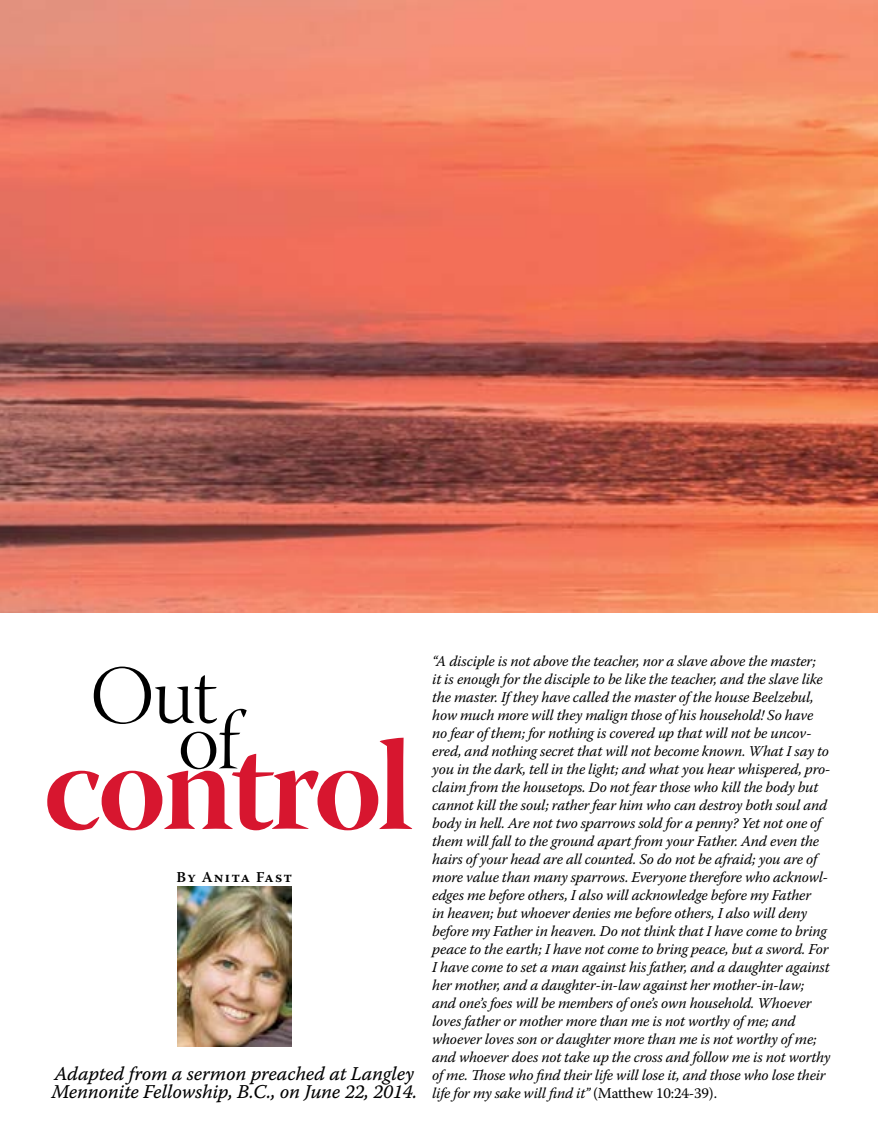
<style>
.page{position:relative;width:878px;height:1148px;background:#fff}
.page>*{position:absolute;margin:0;border:0;box-sizing:border-box;transform-origin:0 0}
.t1{font:129px "Warnock Pro Bold Disp";letter-spacing:-.03em;color:#d7162f}
.t2{font:82.5px "Warnock Pro Light Disp";color:#000}
.t3{font:19.5px/18px "Warnock Pro It Capt";letter-spacing:-.015em;color:#000}
.t4{font:italic 15px/18px "Warnock Pro";letter-spacing:-.01em;color:#000}
.t5{font:600 15px "Warnock Pro";letter-spacing:.09em;color:#000}
.s1{font-style:normal}
</style>
<div class="page">
<img style="left:0;top:0;width:878px;height:612px">
<img style="left:177px;top:886px;width:114px;height:161px">
<h2 class="t2" style="left:91px;top:651px;width:128px">Out</h2>
<p class="t4" style="left:432px;top:652px;width:400px">“A disciple is not above the teacher, nor a slave above the master;<br>it is enough for the disciple to be like the teacher, and the slave like the master. If they have called the master of the house Beelzebul, how much more will they malign those of his household! So have no fear of them; for nothing is covered up that will not be uncov&shy;ered, and nothing secret that will not become known. What I say to you in the dark, tell in the light; and what you hear whispered, pro&shy;claim from the housetops. Do not fear those who kill the body but cannot kill the soul; rather fear him who can destroy both soul and body in hell. Are not two sparrows sold for a penny? Yet not one of them will fall to the ground apart from your Father. And even the hairs of your head are all counted. So do not be afraid; you are of more value than many sparrows. Everyone therefore who acknowl&shy;edges me before others, I also will acknowledge before my Father<br>in heaven; but whoever denies me before others, I also will deny before my Father in heaven. Do not think that I have come to bring peace to the earth; I have not come to bring peace, but a sword. For I have come to set a man against his father, and a daughter against her mother, and a daughter-in-law against her mother-in-law; and one’s foes will be members of one’s own household. Whoever loves father or mother more than me is not worthy of me; and whoever loves son or daughter more than me is not worthy of me; and whoever does not take up the cross and follow me is not worthy of me. Those who find their life will lose it, and those who lose their life for my sake will find it” <span class="s1">(Matthew 10:24-39).</span></p>
<h2 class="t2" style="left:178px;top:697px;width:62px">of</h2>
<h1 class="t1" style="left:44px;top:708px;width:370px">control</h1>
<p class="t5" style="left:176px;top:868px;width:117px">By Anita Fast</p>
<h3 class="t3" style="left:51px;top:1064px;width:367px">Adapted from a sermon preached at Langley<br>Mennonite Fellowship, B.C., on June 22, 2014.</h3>
</div>
